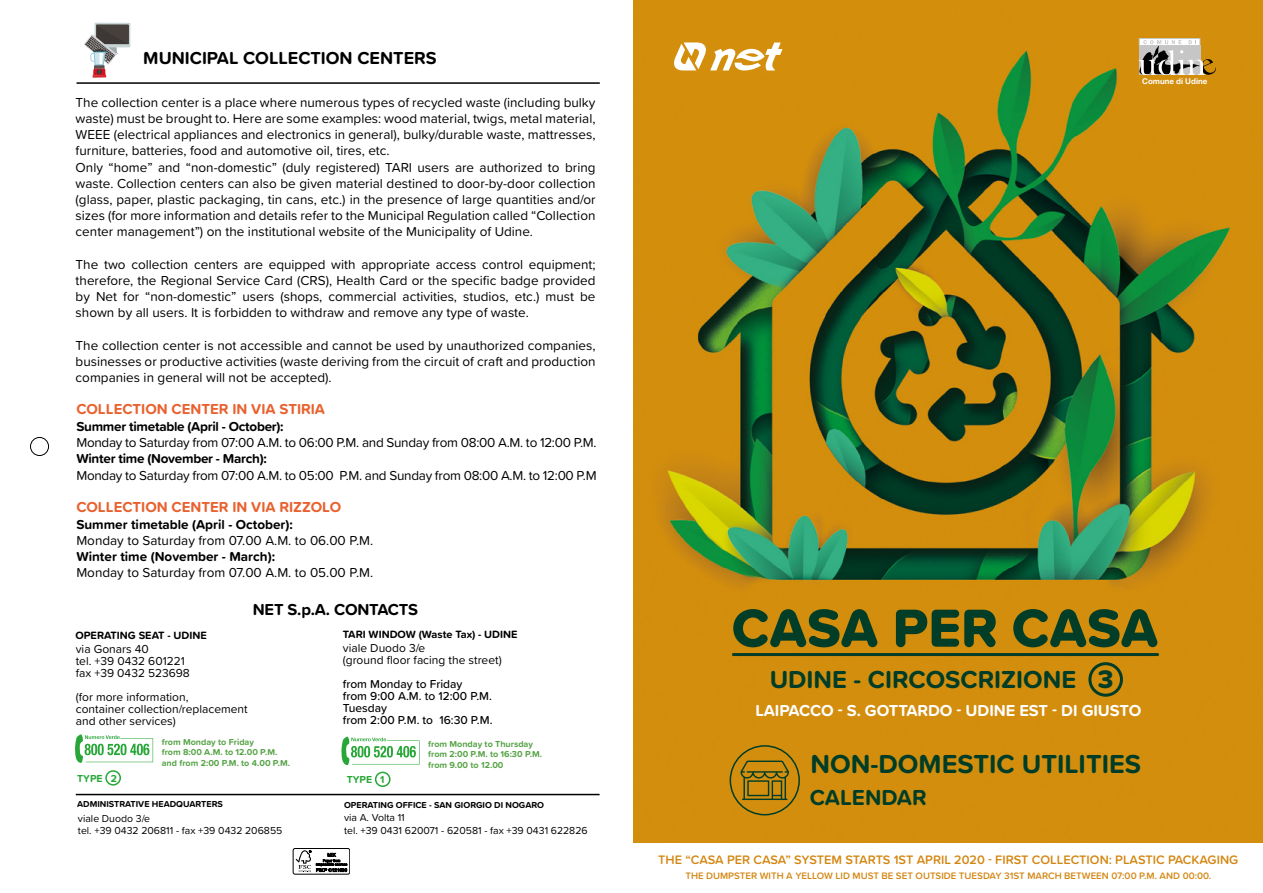
<style>
.page{position:relative;width:1263px;height:893px;background:#fff}
.page>*{position:absolute;margin:0;border:0;box-sizing:border-box;transform-origin:0 0}
.t1{font:55.5px "Proxima Soft Extrabld";letter-spacing:-.005em;color:#023d28}
.t2{font:700 27px "Proxima Soft";color:#003d28}
.t3{font:26.25px "Proxima Soft Extrabld";color:#023d28}
.t4{font:700 25.5px "Proxima Soft";color:#003d28}
.t5{font:700 22.5px "Proxima Soft";color:#003d28}
.t6{font:700 18px "Proxima Soft";color:#000}
.t7{font:700 16.5px "Proxima Soft";letter-spacing:-.005em;color:#fff}
.t8{font:700 16.5px "Proxima Soft";letter-spacing:-.01em;color:#000}
.t9{font:700 15px "Proxima Soft";color:#e9612e}
.t10{font:13.5px/16.2px "Proxima Soft";color:#000;text-align:justify}
.t11{font:13.5px "Proxima Soft";letter-spacing:-.02em;color:#000}
.t12{font:700 13.5px "Proxima Soft";letter-spacing:-.01em;color:#000}
.t13{font:600 12.75px "Proxima Soft";color:#d38611}
.t14{font:12px/12px "Proxima Soft";color:#000}
.t15{font:500 12px/12px "Proxima Soft";color:#000}
.t16{font:700 10.95px "Proxima Soft";color:#000}
.t17{font:10.5px/12.6px "Proxima Soft";color:#000}
.t18{font:700 10.5px "Proxima Soft";color:#27a737}
.t19{font:600 9.75px "Proxima Soft";color:#d38611}
.t20{font:700 9px/10.5px "Proxima Soft";color:#56a346}
.t21{font:700 9px "Proxima Soft";color:#000}
.t22{font:700 7.95px "Helvetica Neue";color:#fff}
</style>
<div class="page">
<hr style="left:77px;top:82px;width:523px;height:2px;background:#000">
<svg style="left:95px;top:23px;width:35px;height:24px"></svg>
<svg style="left:84px;top:25px;width:45px;height:53px"></svg>
<div style="left:30px;top:437px;width:19px;height:19px;border:1px solid #000;border-radius:50%"></div>
<div style="left:293px;top:848px;width:57px;height:26px;border:1px solid #000;border-radius:2px"></div>
<svg style="left:296px;top:850px;width:51px;height:22px"></svg>
<svg style="left:75px;top:734px;width:78px;height:29px"></svg>
<svg style="left:341px;top:736px;width:78px;height:29px"></svg>
<hr style="left:76px;top:794px;width:524px;height:1px;background:#000">
<div style="left:105px;top:770px;width:16px;height:16px;border:2px solid #27a737;border-radius:50%"></div>
<div style="left:375px;top:772px;width:16px;height:15px;border:2px solid #27a737;border-radius:50%"></div>
<img style="left:634px;top:0;width:629px;height:842px">
<div style="left:1139px;top:38px;width:61px;height:8px;border:1px solid #c6c6c6"></div>
<svg style="left:1138px;top:40px;width:78px;height:35px"></svg>
<svg style="left:672px;top:42px;width:110px;height:28px"></svg>
<div style="left:730px;top:745px;width:70px;height:70px;border:2px solid #003d28;border-radius:50%"></div>
<hr style="left:733px;top:653px;width:424px;height:3px;background:#023d28">
<svg style="left:740px;top:761px;width:49px;height:39px;background:#997714"></svg>
<div style="left:1088px;top:662px;width:35px;height:35px;border:3px solid #003d28;border-radius:50%"></div>
<h3 class="t6" style="left:143px;top:45px;width:295px">MUNICIPAL COLLECTION CENTERS</h3>
<p class="t10" style="left:76px;top:94px;width:521px;text-align:left">The collection center is a place where numerous types of recycled waste (including bulky waste) must be brought to. Here are some examples: wood material, twigs, metal material, WEEE (electrical appliances and electronics in general), bulky/durable waste, mattresses, furniture, batteries, food and automotive oil, tires, etc.<br>Only “home” and “non-domestic” (duly registered) TARI users are authorized to bring waste. Collection centers can also be given material destined to door-by-door collection (glass, paper, plastic packaging, tin cans, etc.) in the presence of large quantities and/or sizes (for more information and details refer to the Municipal Regulation called “Collection center management”) on the institutional website of the Municipality of Udine.</p>
<p class="t10" style="left:76px;top:256px;width:521px">The two collection centers are equipped with appropriate access control equipment; therefore, the Regional Service Card (CRS), Health Card or the specific badge provided by Net for “non-domestic” users (shops, commercial activities, studios, etc.) must be shown by all users. It is forbidden to withdraw and remove any type of waste.</p>
<p class="t10" style="left:76px;top:337px;width:521px">The collection center is not accessible and cannot be used by unauthorized companies, businesses or productive activities (waste deriving from the circuit of craft and production companies in general will not be accepted).</p>
<p class="t9" style="left:76px;top:397px;width:250px">COLLECTION CENTER IN VIA STIRIA</p>
<p class="t12" style="left:76px;top:416px;width:209px">Summer timetable (April - October):</p>
<p class="t11" style="left:76px;top:432px;width:522px">Monday to Saturday from 07:00 A.M. to 06:00 P.M. and Sunday from 08:00 A.M. to 12:00 P.M.</p>
<p class="t12" style="left:76px;top:449px;width:192px">Winter time (November - March):</p>
<p class="t11" style="left:76px;top:465px;width:522px">Monday to Saturday from 07:00 A.M. to 05:00 P.M. and Sunday from 08:00 A.M. to 12:00 P.M</p>
<p class="t12" style="left:76px;top:514px;width:218px">Summer timetable (April - October):</p>
<p class="t10" style="left:76px;top:532px;width:298px">Monday to Saturday from 07.00 A.M. to 06.00 P.M.</p>
<p class="t12" style="left:76px;top:546px;width:200px">Winter time (November - March):</p>
<p class="t10" style="left:76px;top:564px;width:298px">Monday to Saturday from 07.00 A.M. to 05.00 P.M.</p>
<p class="t9" style="left:76px;top:495px;width:266px">COLLECTION CENTER IN VIA RIZZOLO</p>
<p class="t8" style="left:253px;top:597px;width:167px">NET S.p.A. CONTACTS</p>
<p class="t16" style="left:75px;top:627px;width:133px">OPERATING SEAT - UDINE</p>
<p class="t16" style="left:343px;top:626px;width:176px">TARI WINDOW (Waste Tax) - UDINE</p>
<p class="t14" style="left:343px;top:641px;width:160px">viale Duodo 3/e<br>(ground floor facing the street)</p>
<p class="t15" style="left:343px;top:678px;width:151px">from Monday to Friday<br>from 9:00 A.M. to 12:00 P.M.<br>Tuesday<br>from 2:00 P.M. to 16:30 P.M.</p>
<p class="t14" style="left:76px;top:642px;width:116px">via Gonars 40<br>tel. +39 0432 601221 fax +39 0432 523698</p>
<p class="t14" style="left:76px;top:690px;width:173px">(for more information,<br>container collection/replacement and other services)</p>
<p class="t20" style="left:162px;top:736px;width:130px">from Monday to Friday<br>from 8:00 A.M. to 12.00 P.M. and from 2:00 P.M. to 4.00 P.M.</p>
<p class="t20" style="left:428px;top:738px;width:116px">from Monday to Thursday from 2:00 P.M. to 16:30 P.M. from 9.00 to 12.00</p>
<p class="t18" style="left:77px;top:770px;width:41px">TYPE 2</p>
<p class="t18" style="left:347px;top:771px;width:39px">TYPE 1</p>
<p class="t21" style="left:77px;top:797px;width:147px">ADMINISTRATIVE HEADQUARTERS</p>
<p class="t17" style="left:78px;top:811px;width:206px">viale Duodo 3/e<br>tel. +39 0432 206811 - fax +39 0432 206855</p>
<p class="t21" style="left:344px;top:798px;width:202px">OPERATING OFFICE - SAN GIORGIO DI NOGARO</p>
<p class="t17" style="left:344px;top:811px;width:245px">via A. Volta 11<br>tel. +39 0431 620071 - 620581 - fax +39 0431 622826</p>
<p class="t22" style="left:1142px;top:75px;width:67px">Comune di Udine</p>
<h1 class="t1" style="left:732px;top:586px;width:428px">CASA PER CASA</h1>
<h3 class="t3" style="left:1098px;top:660px;width:17px">3</h3>
<p class="t7" style="left:755px;top:698px;width:387px">LAIPACCO - S. GOTTARDO - UDINE EST - DI GIUSTO</p>
<h3 class="t4" style="left:770px;top:660px;width:308px">UDINE - CIRCOSCRIZIONE</h3>
<h2 class="t2" style="left:810px;top:743px;width:332px">NON-DOMESTIC UTILITIES</h2>
<h3 class="t5" style="left:810px;top:780px;width:118px">CALENDAR</h3>
<p class="t13" style="left:658px;top:851px;width:581px">THE “CASA PER CASA” SYSTEM STARTS 1ST APRIL 2020 - FIRST COLLECTION: PLASTIC PACKAGING</p>
<p class="t19" style="left:685px;top:869px;width:527px">THE DUMPSTER WITH A YELLOW LID MUST BE SET OUTSIDE TUESDAY 31ST MARCH BETWEEN 07:00 P.M. AND 00:00.</p>
</div>
